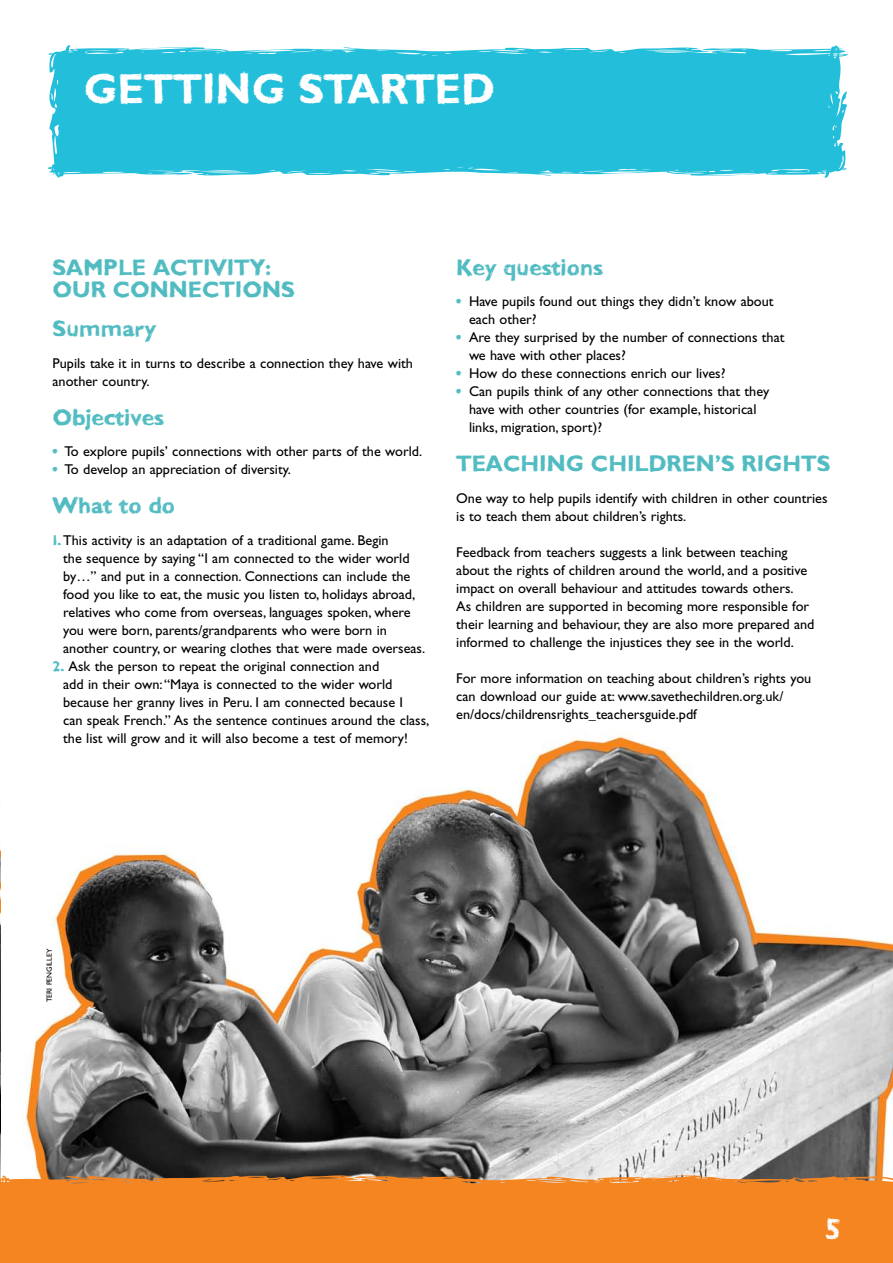
<style>
.page{position:relative;width:893px;height:1263px;background:#fff}
.page>*{position:absolute;margin:0;border:0;box-sizing:border-box;transform-origin:0 0}
.t1{font:700 42px "SC James";color:#fff}
.t2{font:700 30px "SC Raaid";color:#fff}
.t3{font:700 22.5px/22.5px "SC James";color:#50bbc1}
.t4{font:14.25px/18px "Gill Sans";color:#000}
.t5{font:7.5px "Gill Sans";color:#000}
.s1{font-family:"SC James";font-weight:700;color:#50bbc1}
</style>
<div class="page">
<svg style="left:48px;top:45px;width:800px;height:124px;background:#30c2dc"></svg>
<svg style="left:48px;top:150px;width:798px;height:28px;background:#4acae0"></svg>
<img style="left:0;top:849px;width:1px;height:326px">
<img style="left:23px;top:730px;width:870px;height:445px">
<div style="left:0;top:1175px;width:893px;height:88px;background:#f58520"></div>
<h1 class="t1" style="left:83px;top:72px;width:413px">GETTING STARTED</h1>
<h3 class="t3" style="left:53px;top:258px;width:244px">SAMPLE ACTIVITY:<br>OUR CONNECTIONS</h3>
<h3 class="t3" style="left:53px;top:320px;width:105px">Summary</h3>
<p class="t4" style="left:53px;top:355px;width:362px">Pupils take it in turns to describe a connection they have with another country.</p>
<h3 class="t3" style="left:53px;top:408px;width:113px">Objectives</h3>
<p class="t4" style="left:53px;top:444px;width:371px"><span class="s1">•</span> To explore pupils’ connections with other parts of the world.</p>
<p class="t4" style="left:53px;top:462px;width:240px"><span class="s1">•</span> To develop an appreciation of diversity.</p>
<h3 class="t3" style="left:53px;top:497px;width:124px">What to do</h3>
<p class="t4" style="left:63px;top:532px;width:364px;text-indent:-11px"><span class="s1">1.</span>This activity is an adaptation of a traditional game. Begin<br>the sequence by saying “I am connected to the wider world by…” and put in a connection. Connections can include the food you like to eat, the music you listen to, holidays abroad, relatives who come from overseas, languages spoken, where you were born, parents/grandparents who were born in another country, or wearing clothes that were made overseas.</p>
<p class="t4" style="left:63px;top:658px;width:368px;text-indent:-11px"><span class="s1">2.</span> Ask the person to repeat the original connection and<br>add in their own:“Maya is connected to the wider world because her granny lives in Peru. I am connected because I<br>can speak French.” As the sentence continues around the class, the list will grow and it will also become a test of memory!</p>
<h3 class="t3" style="left:456px;top:258px;width:148px">Key questions</h3>
<p class="t4" style="left:469px;top:294px;width:306px;text-indent:-13px"><span class="s1">•</span> Have pupils found out things they didn’t know about each other?</p>
<p class="t4" style="left:469px;top:330px;width:317px;text-indent:-13px"><span class="s1">•</span> Are they surprised by the number of connections that we have with other places?</p>
<p class="t4" style="left:456px;top:366px;width:271px"><span class="s1">•</span> How do these connections enrich our lives?</p>
<p class="t4" style="left:469px;top:384px;width:302px;text-indent:-13px"><span class="s1">•</span> Can pupils think of any other connections that they have with other countries (for example, historical links, migration, sport)?</p>
<h3 class="t3" style="left:456px;top:455px;width:376px">TEACHING CHILDREN’S RIGHTS</h3>
<p class="t4" style="left:456px;top:490px;width:373px">One way to help pupils identify with children in other countries is to teach them about children’s rights.</p>
<p class="t4" style="left:456px;top:544px;width:360px">Feedback from teachers suggests a link between teaching about the rights of children around the world, and a positive impact on overall behaviour and attitudes towards others.<br>As children are supported in becoming more responsible for their learning and behaviour, they are also more prepared and informed to challenge the injustices they see in the world.</p>
<p class="t4" style="left:456px;top:670px;width:357px">For more information on teaching about children’s rights you can download our guide at: www.savethechildren.org.uk/ en/docs/childrensrights_teachersguide.pdf</p>
<p class="t5" style="left:47px;top:1002px;width:55px;rotate:-90deg">TERI PENGILLEY</p>
<h2 class="t2" style="left:825px;top:1215px;width:18px">5</h2>
</div>
